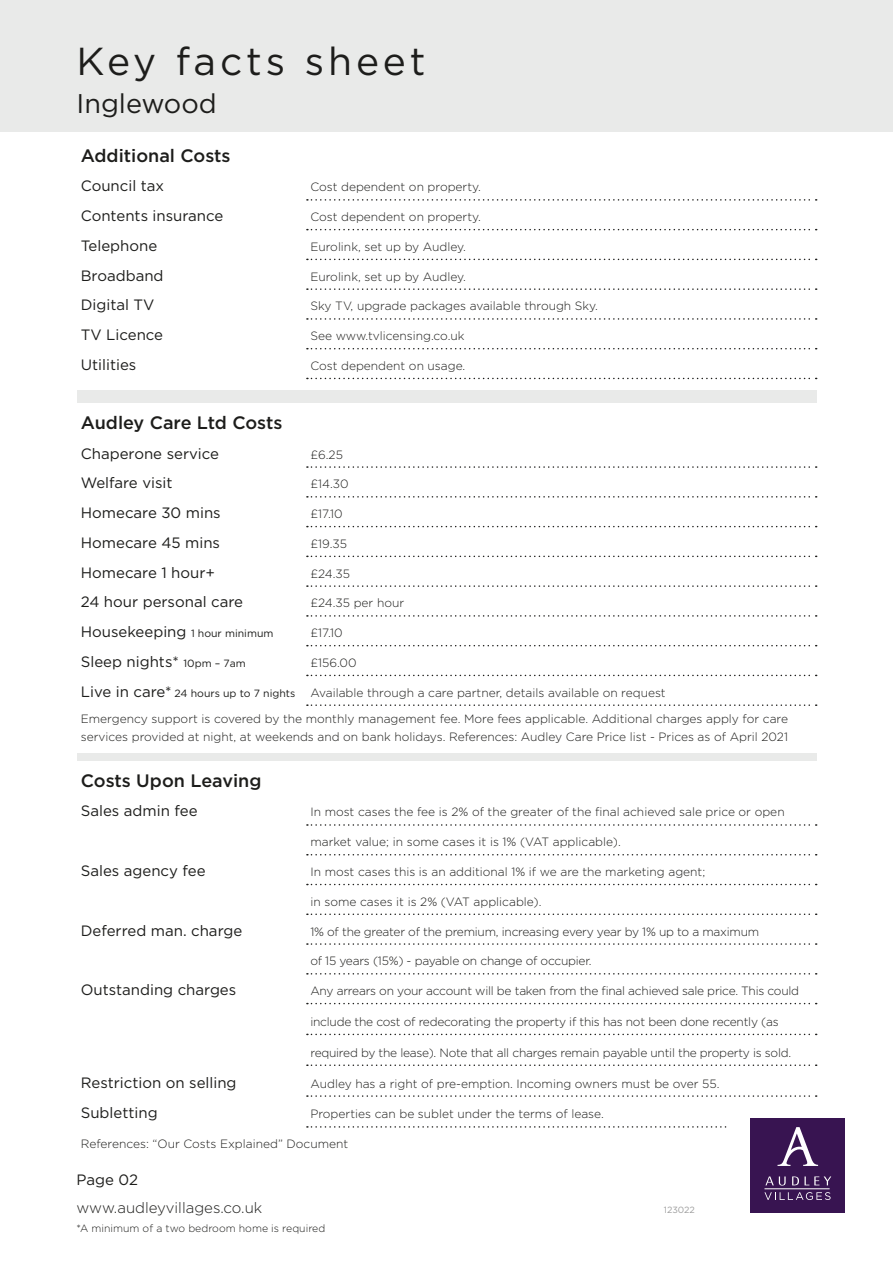
<style>
.page{position:relative;width:893px;height:1263px;background:#fff}
.page>*{position:absolute;margin:0;border:0;box-sizing:border-box;transform-origin:0 0}
.t1{font:39px "Gotham";letter-spacing:.1em;color:#1d1d1b}
.t2{font:27px "Gotham";color:#1d1d1b}
.t3{font:500 18px "Gotham";color:#1d1d1b}
.t4{font:15px "Gotham";color:#1d1d1b}
.t5{font:300 15px "Gotham";color:#1d1d1b}
.t6{font:300 12px/18px "Gotham";color:#1d1d1b}
.t7{font:300 12px "Gotham";letter-spacing:-.02em;color:#1d1d1b}
.t8{font:300 10.5px "Gotham";color:#1d1d1b}
.t9{font:10.5px "Gotham";color:#1d1d1b}
.t10{font:9px "Gotham";letter-spacing:-.01em;color:#9d9d9d}
.s1{font-size:10.5px}
.s2{font-size:15px}
</style>
<div class="page">
<div style="left:0;top:0;width:893px;height:132px;background:#e9eae9"></div>
<div style="left:77px;top:390px;width:739px;height:13px;background:#e9eae9"></div>
<div style="left:77px;top:753px;width:739px;height:12px;background:#e9eae9"></div>
<svg style="left:307px;top:199px;width:510px;height:2px"></svg>
<svg style="left:307px;top:229px;width:510px;height:1px"></svg>
<svg style="left:307px;top:259px;width:510px;height:1px"></svg>
<svg style="left:307px;top:288px;width:510px;height:2px"></svg>
<svg style="left:307px;top:318px;width:510px;height:2px"></svg>
<svg style="left:307px;top:348px;width:510px;height:1px"></svg>
<svg style="left:307px;top:378px;width:510px;height:1px"></svg>
<div style="left:77px;top:761px;width:739px;height:424px;background:#fff"></div>
<svg style="left:307px;top:824px;width:510px;height:2px"></svg>
<svg style="left:307px;top:854px;width:510px;height:1px"></svg>
<svg style="left:307px;top:884px;width:510px;height:1px"></svg>
<svg style="left:307px;top:913px;width:510px;height:2px"></svg>
<svg style="left:307px;top:943px;width:510px;height:2px"></svg>
<svg style="left:307px;top:973px;width:510px;height:1px"></svg>
<svg style="left:307px;top:1003px;width:510px;height:1px"></svg>
<svg style="left:307px;top:1034px;width:510px;height:1px"></svg>
<svg style="left:307px;top:1064px;width:510px;height:2px"></svg>
<svg style="left:307px;top:1095px;width:510px;height:2px"></svg>
<svg style="left:307px;top:466px;width:510px;height:2px"></svg>
<svg style="left:307px;top:496px;width:510px;height:2px"></svg>
<svg style="left:307px;top:526px;width:510px;height:1px"></svg>
<svg style="left:307px;top:556px;width:510px;height:1px"></svg>
<svg style="left:307px;top:585px;width:510px;height:2px"></svg>
<svg style="left:307px;top:615px;width:510px;height:2px"></svg>
<svg style="left:307px;top:645px;width:510px;height:1px"></svg>
<svg style="left:307px;top:675px;width:510px;height:1px"></svg>
<svg style="left:307px;top:704px;width:510px;height:2px"></svg>
<div style="left:750px;top:1118px;width:95px;height:95px;background:#381451"></div>
<svg style="left:307px;top:1126px;width:511px;height:40px"></svg>
<svg style="left:765px;top:1176px;width:21px;height:9px"></svg>
<svg style="left:792px;top:1176px;width:39px;height:9px"></svg>
<svg style="left:764px;top:1192px;width:67px;height:8px"></svg>
<hr style="left:764px;top:1188px;width:66px;height:1px;background:#fff">
<p class="t1" style="left:77px;top:39px;width:351px">Key facts sheet</p>
<p class="t2" style="left:77px;top:89px;width:142px">Inglewood</p>
<p class="t3" style="left:81px;top:145px;width:151px">Additional Costs</p>
<p class="t4" style="left:81px;top:178px;width:85px">Council tax</p>
<p class="t6" style="left:310px;top:178px;width:172px">Cost dependent on property.</p>
<p class="t4" style="left:81px;top:207px;width:144px">Contents insurance</p>
<p class="t6" style="left:310px;top:208px;width:172px">Cost dependent on property.</p>
<p class="t4" style="left:81px;top:237px;width:78px">Telephone</p>
<p class="t6" style="left:310px;top:237px;width:157px">Eurolink, set up by Audley.</p>
<p class="t4" style="left:81px;top:267px;width:84px">Broadband</p>
<p class="t6" style="left:310px;top:267px;width:157px">Eurolink, set up by Audley.</p>
<p class="t4" style="left:81px;top:297px;width:75px">Digital TV</p>
<p class="t6" style="left:310px;top:297px;width:289px">Sky TV, upgrade packages available through Sky.</p>
<p class="t4" style="left:81px;top:327px;width:84px">TV Licence</p>
<p class="t6" style="left:310px;top:327px;width:156px">See www.tvlicensing.co.uk</p>
<p class="t4" style="left:81px;top:356px;width:57px">Utilities</p>
<p class="t6" style="left:310px;top:357px;width:156px">Cost dependent on usage.</p>
<p class="t3" style="left:81px;top:412px;width:203px">Audley Care Ltd Costs</p>
<p class="t4" style="left:81px;top:445px;width:140px">Chaperone service</p>
<p class="t6" style="left:310px;top:445px;width:34px">£6.25</p>
<p class="t4" style="left:81px;top:475px;width:93px">Welfare visit</p>
<p class="t6" style="left:310px;top:475px;width:40px">£14.30</p>
<p class="t4" style="left:81px;top:504px;width:141px">Homecare 30 mins</p>
<p class="t6" style="left:310px;top:505px;width:34px">£17.10</p>
<p class="t4" style="left:81px;top:534px;width:141px">Homecare 45 mins</p>
<p class="t6" style="left:310px;top:534px;width:38px">£19.35</p>
<p class="t4" style="left:81px;top:564px;width:136px">Homecare 1 hour+</p>
<p class="t6" style="left:310px;top:564px;width:41px">£24.35</p>
<p class="t4" style="left:81px;top:594px;width:164px">24 hour personal care</p>
<p class="t6" style="left:310px;top:594px;width:95px">£24.35 per hour</p>
<p class="t4" style="left:81px;top:623px;width:194px">Housekeeping <span class="s1">1 hour minimum</span></p>
<p class="t6" style="left:310px;top:624px;width:34px">£17.10</p>
<p class="t4" style="left:81px;top:653px;width:167px">Sleep nights* <span class="s1">10pm – 7am</span></p>
<p class="t6" style="left:310px;top:653px;width:48px">£156.00</p>
<p class="t9" style="left:81px;top:687px;width:216px"><span class="s2">Live in care*</span> 24 hours up to 7 nights</p>
<p class="t6" style="left:310px;top:683px;width:357px">Available through a care partner, details available on request</p>
<p class="t6" style="left:81px;top:710px;width:709px">Emergency support is covered by the monthly management fee. More fees applicable. Additional charges apply for care services provided at night, at weekends and on bank holidays. References: Audley Care Price list - Prices as of April 2021</p>
<p class="t3" style="left:81px;top:770px;width:182px">Costs Upon Leaving</p>
<p class="t4" style="left:81px;top:803px;width:118px">Sales admin fee</p>
<p class="t6" style="left:310px;top:803px;width:476px">In most cases the fee is 2% of the greater of the final achieved sale price or open</p>
<p class="t6" style="left:310px;top:833px;width:312px">market value; in some cases it is 1% (VAT applicable).</p>
<p class="t4" style="left:81px;top:862px;width:126px">Sales agency fee</p>
<p class="t6" style="left:310px;top:863px;width:396px">In most cases this is an additional 1% if we are the marketing agent;</p>
<p class="t6" style="left:310px;top:892px;width:233px">in some cases it is 2% (VAT applicable).</p>
<p class="t4" style="left:81px;top:922px;width:163px">Deferred man. charge</p>
<p class="t7" style="left:310px;top:925px;width:450px">1% of the greater of the premium, increasing every year by 1% up to a maximum</p>
<p class="t7" style="left:310px;top:954px;width:283px">of 15 years (15%) - payable on change of occupier.</p>
<p class="t4" style="left:81px;top:981px;width:157px">Outstanding charges</p>
<p class="t7" style="left:310px;top:984px;width:490px">Any arrears on your account will be taken from the final achieved sale price. This could</p>
<p class="t7" style="left:310px;top:1015px;width:470px">include the cost of redecorating the property if this has not been done recently (as</p>
<p class="t7" style="left:310px;top:1046px;width:482px">required by the lease). Note that all charges remain payable until the property is sold.</p>
<p class="t4" style="left:81px;top:1074px;width:157px">Restriction on selling</p>
<p class="t6" style="left:310px;top:1074px;width:411px">Audley has a right of pre-emption. Incoming owners must be over 55.</p>
<p class="t4" style="left:81px;top:1105px;width:78px">Subletting</p>
<p class="t6" style="left:310px;top:1105px;width:295px">Properties can be sublet under the terms of lease.</p>
<p class="t6" style="left:81px;top:1135px;width:269px">References: “Our Costs Explained” Document</p>
<p class="t4" style="left:77px;top:1172px;width:63px">Page 02</p>
<p class="t5" style="left:77px;top:1200px;width:187px">www.audleyvillages.co.uk</p>
<p class="t10" style="left:664px;top:1205px;width:32px">123022</p>
<p class="t8" style="left:77px;top:1223px;width:250px">*A minimum of a two bedroom home is required</p>
</div>
